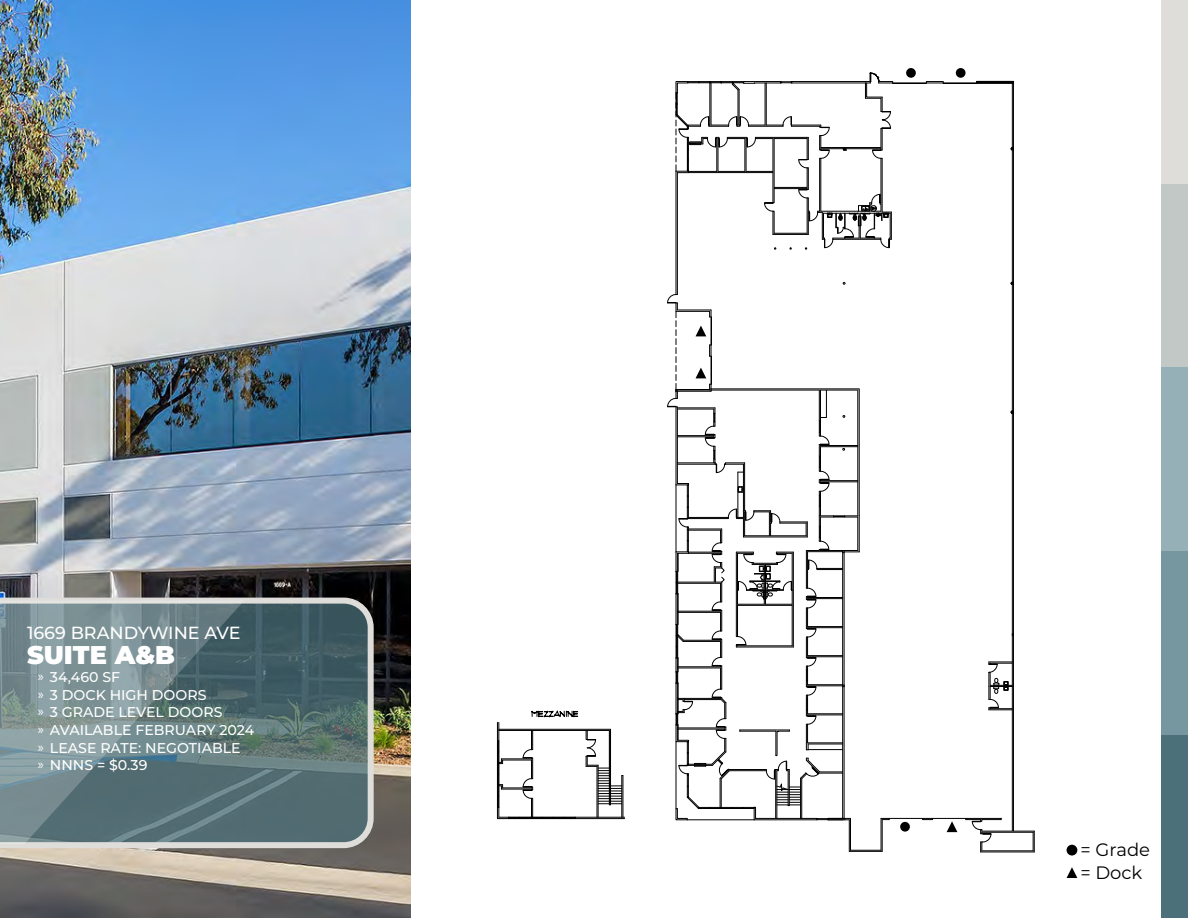
<style>
.page{position:relative;width:1188px;height:918px;background:#fff}
.page>*{position:absolute;margin:0;border:0;box-sizing:border-box;transform-origin:0 0}
.t1{font:900 25.65px "Montserrat";color:#fff}
.t2{font:18px/22.5px "Montserrat";color:#000}
.t3{font:500 17.55px "Montserrat";color:#fff}
.t4{font:500 14.1px/17.5px "Montserrat";color:#fff}
.s1{font-family:"Myriad Pro";font-weight:400}
</style>
<div class="page">
<hr style="left:677px;top:173px;width:1px;height:122px;background:#000">
<hr style="left:676px;top:171px;width:1px;height:124px;background:#000">
<div style="left:943px;top:83px;width:34px;height:1px;border:1px solid #000"></div>
<svg style="left:926px;top:81px;width:18px;height:3px"></svg>
<svg style="left:976px;top:81px;width:38px;height:3px"></svg>
<svg style="left:531px;top:710px;width:47px;height:7px"></svg>
<hr style="left:610px;top:729px;width:1px;height:76px;background:#000">
<hr style="left:499px;top:730px;width:110px;height:1px;background:#000">
<hr style="left:499px;top:729px;width:111px;height:1px;background:#000">
<hr style="left:597px;top:766px;width:1px;height:51px;background:#000">
<hr style="left:598px;top:765px;width:1px;height:52px;background:#000">
<hr style="left:622px;top:776px;width:1px;height:41px;background:#000">
<hr style="left:623px;top:776px;width:1px;height:41px;background:#000">
<hr style="left:499px;top:817px;width:126px;height:1px;background:#000">
<hr style="left:497px;top:818px;width:128px;height:1px;background:#000">
<hr style="left:499px;top:722px;width:1px;height:95px;background:#000">
<hr style="left:497px;top:722px;width:1px;height:97px;background:#000">
<svg style="left:497px;top:730px;width:79px;height:89px"></svg>
<svg style="left:586px;top:730px;width:37px;height:76px"></svg>
<hr style="left:859px;top:516px;width:1px;height:36px;background:#000">
<hr style="left:859px;top:389px;width:1px;height:127px;background:#000">
<hr style="left:881px;top:818px;width:86px;height:1px;background:#010101">
<svg style="left:989px;top:662px;width:23px;height:49px"></svg>
<hr style="left:1013px;top:82px;width:1px;height:554px;background:#010101">
<hr style="left:1012px;top:82px;width:1px;height:554px;background:#010101">
<hr style="left:1013px;top:634px;width:1px;height:197px;background:#010101">
<svg style="left:882px;top:818px;width:8px;height:2px"></svg>
<svg style="left:922px;top:818px;width:11px;height:2px"></svg>
<hr style="left:1012px;top:634px;width:1px;height:197px;background:#010101">
<svg style="left:966px;top:818px;width:36px;height:34px"></svg>
<hr style="left:982px;top:831px;width:30px;height:1px;background:#010101">
<hr style="left:982px;top:832px;width:51px;height:1px;background:#010101">
<hr style="left:982px;top:851px;width:51px;height:1px;background:#010101">
<hr style="left:981px;top:852px;width:53px;height:1px;background:#010101">
<svg style="left:1013px;top:831px;width:22px;height:21px"></svg>
<hr style="left:850px;top:818px;width:1px;height:32px;background:#010101">
<hr style="left:849px;top:820px;width:1px;height:31px;background:#010101">
<hr style="left:850px;top:850px;width:31px;height:1px;background:#010101">
<hr style="left:849px;top:851px;width:33px;height:1px;background:#010101">
<hr style="left:881px;top:818px;width:1px;height:32px;background:#010101">
<hr style="left:882px;top:820px;width:1px;height:31px;background:#010101">
<div style="left:893px;top:83px;width:34px;height:1px;border:1px solid #000"></div>
<svg style="left:676px;top:73px;width:217px;height:177px"></svg>
<img style="left:0;top:0;width:410px;height:918px">
<svg style="left:0;top:598px;width:374px;height:250px;background:#5f7578"></svg>
<svg style="left:0;top:600px;width:244px;height:244px;background:#6e8589"></svg>
<div style="left:1161px;top:734px;width:27px;height:184px;background:#4b707a"></div>
<div style="left:1161px;top:551px;width:27px;height:183px;background:#7797a0"></div>
<div style="left:1161px;top:367px;width:27px;height:184px;background:#95b0b7"></div>
<div style="left:1161px;top:184px;width:27px;height:183px;background:#c2c8c6"></div>
<div style="left:1161px;top:0;width:27px;height:184px;background:#deddda"></div>
<div style="left:1067px;top:845px;width:10px;height:11px;background:#000;border-radius:50%"></div>
<svg style="left:1067px;top:867px;width:10px;height:11px"></svg>
<div style="left:956px;top:68px;width:10px;height:10px;background:#000;border-radius:50%"></div>
<div style="left:906px;top:68px;width:10px;height:10px;background:#000;border-radius:50%"></div>
<div style="left:900px;top:822px;width:10px;height:10px;background:#000;border-radius:50%"></div>
<svg style="left:947px;top:821px;width:10px;height:11px"></svg>
<svg style="left:667px;top:294px;width:192px;height:527px"></svg>
<p class="t3" style="left:27px;top:620px;width:215px">1669 BRANDYWINE AVE</p>
<h1 class="t1" style="left:27px;top:635px;width:150px">SUITE A&amp;B</h1>
<p class="t4" style="left:38px;top:668px;width:218px"><span class="s1">»</span> 34,460 SF<br><span class="s1">»</span> 3 DOCK HIGH DOORS<br><span class="s1">»</span> 3 GRADE LEVEL DOORS<br><span class="s1">»</span> AVAILABLE FEBRUARY 2024 <span class="s1">»</span> LEASE RATE: NEGOTIABLE<br><span class="s1">»</span> NNNS = $0.39</p>
<p class="t2" style="left:1080px;top:838px;width:71px">= Grade = Dock</p>
</div>
